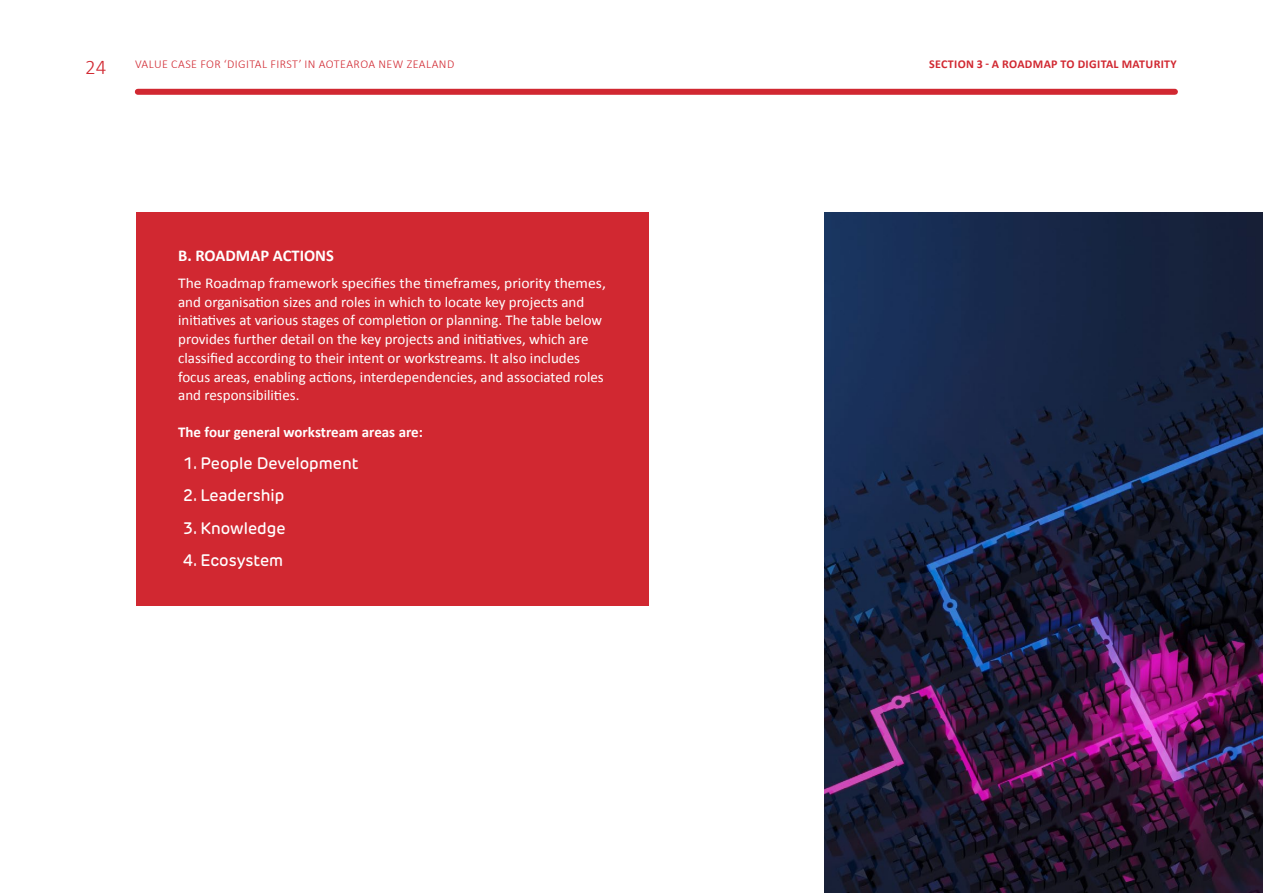
<style>
.page{position:relative;width:1263px;height:893px;background:#fff}
.page>*{position:absolute;margin:0;border:0;box-sizing:border-box;transform-origin:0 0}
.t1{font:300 21px "Calibri";color:#d12831}
.t2{font:500 16.5px "New Rubrik";color:#fff}
.t3{font:700 16.5px "Calibri";color:#fff}
.t4{font:15px/18.8px "Calibri";color:#fff;scale:1.04 1}
.t5{font:700 15px "Calibri";color:#fff}
.t6{font:300 12px "Calibri";letter-spacing:.04em;color:#d12831}
.t7{font:700 12px "Calibri";letter-spacing:.03em;color:#d12831}
</style>
<div class="page">
<div style="left:138px;top:89px;width:1037px;height:6px;background:#d12831"></div>
<div style="left:136px;top:213px;width:512px;height:393px;background:#d12831"></div>
<img style="left:825px;top:213px;width:438px;height:680px">
<h1 class="t1" style="left:85px;top:54px;width:23px">24</h1>
<p class="t6" style="left:135px;top:56px;width:321px">VALUE CASE FOR ‘DIGITAL FIRST’ IN AOTEAROA NEW ZEALAND</p>
<p class="t7" style="left:929px;top:55px;width:249px">SECTION 3 - A ROADMAP TO DIGITAL MATURITY</p>
<p class="t3" style="left:178px;top:244px;width:157px">B. ROADMAP ACTIONS</p>
<p class="t4" style="left:178px;top:273px;width:413px">The Roadmap framework specifies the timeframes, priority themes, and organisation sizes and roles in which to locate key projects and initiatives at various stages of completion or planning. The table below provides further detail on the key projects and initiatives, which are classified according to their intent or workstreams. It also includes focus areas, enabling actions, interdependencies, and associated roles and responsibilities.</p>
<p class="t5" style="left:178px;top:421px;width:246px">The four general workstream areas are:</p>
<p class="t2" style="left:183px;top:453px;width:177px">1. People Development</p>
<p class="t2" style="left:183px;top:485px;width:103px">2. Leadership</p>
<p class="t2" style="left:183px;top:518px;width:104px">3. Knowledge</p>
<p class="t2" style="left:183px;top:550px;width:102px">4. Ecosystem</p>
</div>
